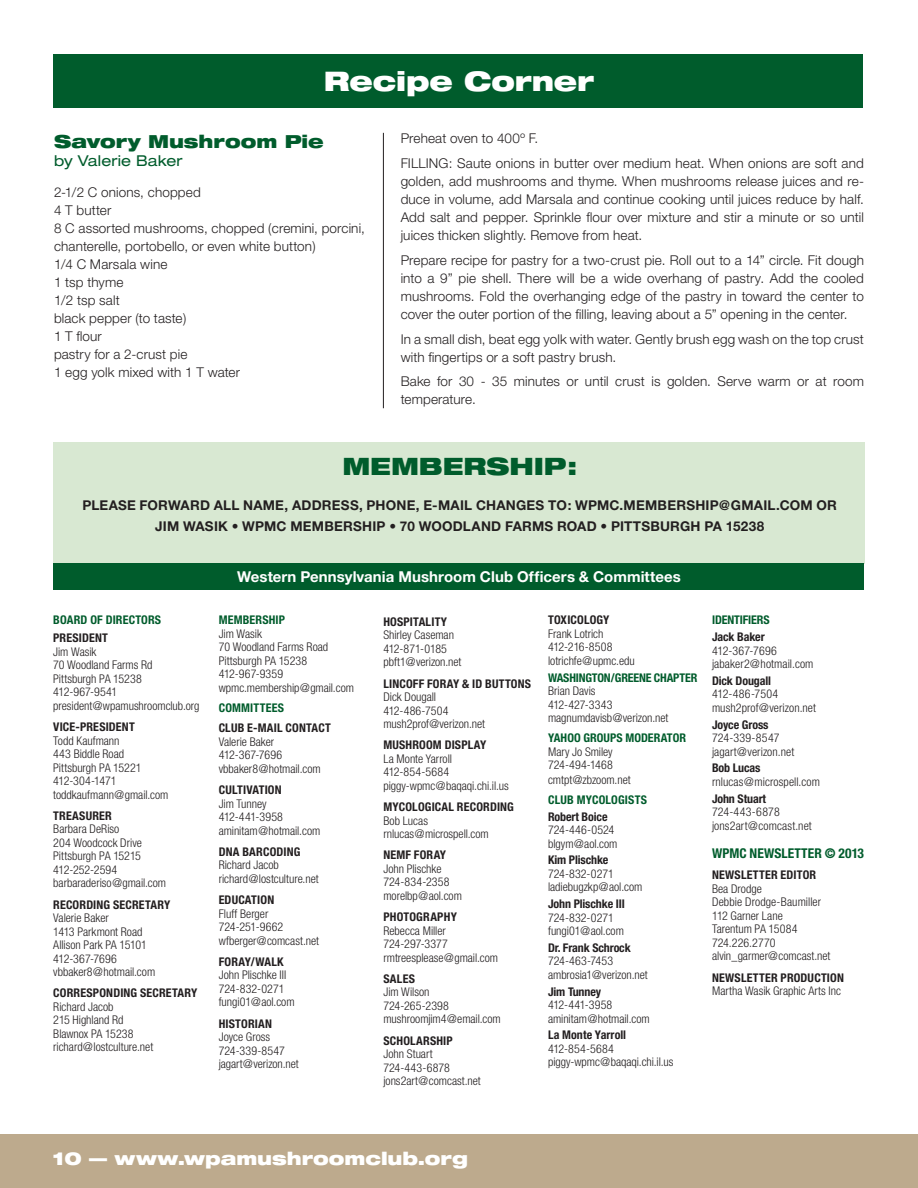
<style>
.page{position:relative;width:918px;height:1188px;background:#fff}
.page>*{position:absolute;margin:0;border:0;box-sizing:border-box;transform-origin:0 0}
.t1{font:900 expanded 27px "Helvetica Neue";letter-spacing:-.005em;color:#fff}
.t2{font:900 expanded 24px "Helvetica Neue";letter-spacing:-.005em;color:#005c2c}
.t3{font:900 expanded 18px "Helvetica Neue";color:#fff}
.t4{font:900 expanded 18px "Helvetica Neue";letter-spacing:-.005em;color:#005c2c}
.t5{font:700 15px "Helvetica Neue";letter-spacing:.005em;color:#fff}
.t6{font:expanded 15px "Helvetica Neue";letter-spacing:-.015em;color:#005c2c}
.t7{font:300 13.5px/18px "Helvetica Neue";letter-spacing:.01em;color:#231f20}
.t8{font:700 13.5px "Helvetica Neue";letter-spacing:.015em;color:#231f20}
.t9{font:700 condensed 13.5px "Helvetica Neue";letter-spacing:.005em;color:#005c2c}
.t10{font:300 condensed 12px/13.5px "Helvetica Neue";color:#231f20}
.t11{font:700 condensed 12px "Helvetica Neue";letter-spacing:.015em;color:#231f20}
.t12{font:700 condensed 12px "Helvetica Neue";letter-spacing:.01em;color:#005c2c}
.t13{font:700 condensed 12px "Helvetica Neue";letter-spacing:-.015em;color:#005c2c}
.t14{font:700 condensed 12px "Helvetica Neue";letter-spacing:-.01em;color:#231f20}
</style>
<div class="page">
<div style="left:0;top:1134px;width:918px;height:54px;background:#bdaa8d"></div>
<div style="left:53px;top:54px;width:810px;height:54px;background:#005c2c"></div>
<div style="left:53px;top:442px;width:812px;height:121px;background:#d8e8d2"></div>
<div style="left:54px;top:563px;width:810px;height:27px;background:#005c2c"></div>
<hr style="left:383px;top:133px;width:1px;height:275px;background:#231f20">
<h1 class="t1" style="left:324px;top:64px;width:272px">Recipe Corner</h1>
<h3 class="t4" style="left:54px;top:129px;width:271px">Savory Mushroom Pie</h3>
<p class="t6" style="left:54px;top:151px;width:130px">by Valerie Baker</p>
<p class="t7" style="left:54px;top:183px;width:312px">2-1/2 C onions, chopped<br>4 T butter<br>8 C assorted mushrooms, chopped (cremini, porcini, chanterelle, portobello, or even white button)<br>1/4 C Marsala wine<br>1 tsp thyme<br>1/2 tsp salt<br>black pepper (to taste)<br>1 T flour<br>pastry for a 2-crust pie<br>1 egg yolk mixed with 1 T water</p>
<p class="t7" style="left:401px;top:126px;width:139px;line-height:24.8px">Preheat oven to 400º F.<br>Filling</p>
<p class="t7" style="left:401px;top:154px;width:465px;text-align:justify;text-indent:48px">: Saute onions in butter over medium heat. When onions are soft and golden, add mushrooms and thyme. When mushrooms release juices and re&shy;duce in volume, add Marsala and continue cooking until juices reduce by half.<br>Add salt and pepper. Sprinkle flour over mixture and stir a minute or so until juices thicken slightly. Remove from heat.</p>
<p class="t7" style="left:401px;top:251px;width:465px;text-align:justify">Prepare recipe for pastry for a two-crust pie. Roll out to a 14” circle. Fit dough into a 9” pie shell. There will be a wide overhang of pastry. Add the cooled mushrooms. Fold the overhanging edge of the pastry in toward the center to cover the outer portion of the filling, leaving about a 5” opening in the center.</p>
<p class="t7" style="left:401px;top:330px;width:465px">In a small dish, beat egg yolk with water. Gently brush egg wash on the top crust with fingertips or a soft pastry brush.</p>
<p class="t7" style="left:401px;top:372px;width:465px">Bake for 30 - 35 minutes or until crust is golden. Serve warm or at room temperature.</p>
<h2 class="t2" style="left:342px;top:451px;width:52px">Membe</h2>
<h2 class="t2" style="left:463px;top:451px;width:115px">rship:</h2>
<p class="t8" style="left:82px;top:496px;width:221px">PLEASE FORWARD ALL NAME, ADD</p>
<p class="t8" style="left:322px;top:496px;width:278px">RESS, PHONE, E-MAIL CHANGES TO: WPMC</p>
<p class="t8" style="left:620px;top:496px;width:219px">.MEMBERSHIP@GMAIL.COM OR</p>
<p class="t8" style="left:155px;top:518px;width:369px">JIM WASIK • WPMC MEMBERSHIP • 70 WOODLAN D FARM</p>
<p class="t8" style="left:545px;top:518px;width:221px">S ROAD • PITTSBURGH PA 15238</p>
<p class="t12" style="left:53px;top:613px;width:109px">BOARD OF DIRECTORS</p>
<p class="t11" style="left:53px;top:631px;width:20px">PRESIDE</p>
<p class="t11" style="left:95px;top:631px;width:14px">NT</p>
<p class="t10" style="left:53px;top:645px;width:148px">Jim Wasik<br>70 Woodland Farms Rd<br>Pittsburgh PA 15238<br>412-967-9541 president@wpamushroomclub.org</p>
<p class="t11" style="left:53px;top:720px;width:47px">VICE-PRESIDE</p>
<p class="t11" style="left:122px;top:720px;width:14px">NT</p>
<p class="t10" style="left:53px;top:734px;width:117px">Todd Kaufmann<br>443 Biddle Road<br>Pittsburgh PA 15221<br>412-304-1471 toddkaufmann@gmail.com</p>
<p class="t11" style="left:53px;top:808px;width:60px">TREASURER</p>
<p class="t10" style="left:53px;top:822px;width:114px">Barbara DeRiso<br>204 Woodcock Drive<br>Pittsburgh PA 15215<br>412-252-2594 barbaraderiso@gmail.com</p>
<p class="t11" style="left:53px;top:897px;width:119px">RECORDI NG SECRETARY</p>
<p class="t10" style="left:53px;top:911px;width:103px">Valerie Baker<br>1413 Parkmont Road<br>Allison Park PA 15101<br>412-367-7696 vbbaker8@hotmail.com</p>
<p class="t11" style="left:53px;top:986px;width:146px">CORRESPONDI NG SECRETARY</p>
<p class="t10" style="left:53px;top:1000px;width:101px">Richard Jacob<br>215 Highland Rd<br>Blawnox PA 15238 richard@lostculture.net</p>
<p class="t5" style="left:237px;top:567px;width:445px">WESTERN PENNSYLVANIA MUSHROOM CLUB OFFICERS &amp; COMMITTEES</p>
<p class="t12" style="left:219px;top:613px;width:17px">MEMBE</p>
<p class="t12" style="left:255px;top:613px;width:26px">RSHIP</p>
<p class="t10" style="left:219px;top:627px;width:137px">Jim Wasik<br>70 Woodland Farms Road<br>Pittsburgh PA 15238<br>412-967-9359 wpmc.membership@gmail.com</p>
<p class="t12" style="left:219px;top:701px;width:54px">COMMITTEES</p>
<p class="t11" style="left:219px;top:721px;width:114px">CLUB E-MAIL CONTACT</p>
<p class="t10" style="left:219px;top:735px;width:103px">Valerie Baker<br>412-367-7696 vbbaker8@hotmail.com</p>
<p class="t11" style="left:219px;top:783px;width:65px">CULTIVATION</p>
<p class="t10" style="left:219px;top:797px;width:103px">Jim Tunney<br>412-441-3958 aminitam@hotmail.com</p>
<p class="t11" style="left:219px;top:844px;width:83px">DNA BARCODING</p>
<p class="t10" style="left:219px;top:858px;width:101px">Richard Jacob richard@lostculture.net</p>
<p class="t11" style="left:219px;top:893px;width:57px">EDUCATION</p>
<p class="t10" style="left:219px;top:907px;width:102px">Fluff Berger<br>724-251-9662 wfberger@comcast.net</p>
<p class="t11" style="left:219px;top:954px;width:66px">FORAY/WALK</p>
<p class="t10" style="left:219px;top:968px;width:77px">John Plischke III<br>724-832-0271 fungi01@aol.com</p>
<p class="t11" style="left:219px;top:1016px;width:55px">HISTORIAN</p>
<p class="t10" style="left:219px;top:1030px;width:82px">Joyce Gross<br>724-339-8547 jagart@verizon.net</p>
<p class="t11" style="left:383px;top:614px;width:65px">HOSPITALITY</p>
<p class="t10" style="left:383px;top:628px;width:80px">Shirley Caseman<br>412-871-0185 pbft1@verizon.net</p>
<p class="t11" style="left:383px;top:676px;width:148px">LI NCOFF FORAY &amp; ID BUTTONS</p>
<p class="t10" style="left:383px;top:690px;width:103px">Dick Dougall<br>412-486-7504 mush2prof@verizon.net</p>
<p class="t11" style="left:383px;top:738px;width:104px">MUSHROOM DISPLAY</p>
<p class="t10" style="left:383px;top:752px;width:127px">La Monte Yarroll<br>412-854-5684 piggy-wpmc@baqaqi.chi.il.us</p>
<p class="t11" style="left:383px;top:800px;width:132px">MYCOLOGICAL RECORDI NG</p>
<p class="t10" style="left:383px;top:813px;width:107px">Bob Lucas rnlucas@microspell.com</p>
<p class="t11" style="left:383px;top:848px;width:64px">NEMF FORAY</p>
<p class="t10" style="left:383px;top:862px;width:80px">John Plischke<br>724-834-2358 morelbp@aol.com</p>
<p class="t11" style="left:383px;top:910px;width:75px">PHOTOGRAPHY</p>
<p class="t10" style="left:383px;top:923px;width:116px">Rebecca Miller<br>724-297-3377 rmtreesplease@gmail.com</p>
<p class="t11" style="left:383px;top:971px;width:26px">SALES</p>
<p class="t10" style="left:383px;top:985px;width:119px">Jim Wilson<br>724-265-2398 mushroomjim4@email.com</p>
<p class="t11" style="left:383px;top:1033px;width:66px">SCHOLARSHIP</p>
<p class="t10" style="left:383px;top:1047px;width:99px">John Stuart<br>724-443-6878 jons2art@comcast.net</p>
<p class="t11" style="left:548px;top:613px;width:63px">TOXICOLOGY</p>
<p class="t10" style="left:548px;top:627px;width:88px">Frank Lotrich<br>412-216-8508 lotrichfe@upmc.edu</p>
<p class="t13" style="left:548px;top:670px;width:151px">WASHINGTON/GREENE CHAPTER</p>
<p class="t10" style="left:548px;top:684px;width:122px">Brian Davis<br>412-427-3343 magnumdavisb@verizon.net</p>
<p class="t12" style="left:548px;top:731px;width:140px">YAHOO GROUPS MODERATOR</p>
<p class="t10" style="left:548px;top:745px;width:84px">Mary Jo Smiley<br>724-494-1468 cmtpt@zbzoom.net</p>
<p class="t12" style="left:548px;top:792px;width:100px">CLUB MYCOLOGISTS</p>
<p class="t11" style="left:548px;top:809px;width:61px">ROBERT BOICE</p>
<p class="t10" style="left:548px;top:823px;width:71px">724-446-0524 blgym@aol.com</p>
<p class="t11" style="left:548px;top:853px;width:62px">KIM PLISCHKE</p>
<p class="t10" style="left:548px;top:867px;width:96px">724-832-0271 ladiebugzkp@aol.com</p>
<p class="t14" style="left:548px;top:897px;width:78px">JOHN PLISCHKE III</p>
<p class="t10" style="left:548px;top:911px;width:77px">724-832-0271 fungi01@aol.com</p>
<p class="t11" style="left:548px;top:940px;width:84px">DR. FRANK SCHROCK</p>
<p class="t10" style="left:548px;top:954px;width:101px">724-463-7453 ambrosia1@verizon.net</p>
<p class="t11" style="left:548px;top:984px;width:55px">JIM TUNNEY</p>
<p class="t10" style="left:548px;top:998px;width:103px">412-441-3958 aminitam@hotmail.com</p>
<p class="t11" style="left:548px;top:1028px;width:80px">LA MONTE YARROLL</p>
<p class="t10" style="left:548px;top:1042px;width:127px">412-854-5684 piggy-wpmc@baqaqi.chi.il.us</p>
<p class="t12" style="left:712px;top:613px;width:58px">IDENTIFIERS</p>
<p class="t11" style="left:712px;top:630px;width:54px">JACK BAKER</p>
<p class="t10" style="left:712px;top:644px;width:103px">412-367-7696 jabaker2@hotmail.com</p>
<p class="t11" style="left:712px;top:673px;width:61px">DICK DOUGALL</p>
<p class="t10" style="left:712px;top:687px;width:106px">412-486-7504 mush2prof@verizon.net</p>
<p class="t11" style="left:712px;top:717px;width:58px">JOYCE GROSS</p>
<p class="t10" style="left:712px;top:731px;width:84px">724-339-8547 jagart@verizon.net</p>
<p class="t11" style="left:712px;top:761px;width:50px">BOB LUCAS</p>
<p class="t10" style="left:712px;top:775px;width:109px">rnlucas@microspell.com</p>
<p class="t11" style="left:712px;top:791px;width:56px">JOHN STUART</p>
<p class="t10" style="left:712px;top:805px;width:101px">724-443-6878 jons2art@comcast.net</p>
<p class="t9" style="left:712px;top:845px;width:154px">WPMC NEWSLETTER © 2013</p>
<p class="t11" style="left:712px;top:868px;width:8px">NEWS</p>
<p class="t11" style="left:741px;top:868px;width:77px">LETTER EDITOR</p>
<p class="t10" style="left:712px;top:882px;width:120px">Bea Drodge<br>Debbie Drodge-Baumiller<br>112 Garner Lane<br>Tarentum PA 15084<br>724.226.2770 alvin_garmer@comcast.net</p>
<p class="t11" style="left:712px;top:970px;width:8px">NEWS</p>
<p class="t11" style="left:741px;top:970px;width:104px">LETTER PRODUCTION</p>
<p class="t10" style="left:712px;top:984px;width:131px">Martha Wasik Graphic Arts Inc</p>
<h3 class="t3" style="left:52px;top:1147px;width:417px">10 — www.wpamushroomclub.org</h3>
</div>
